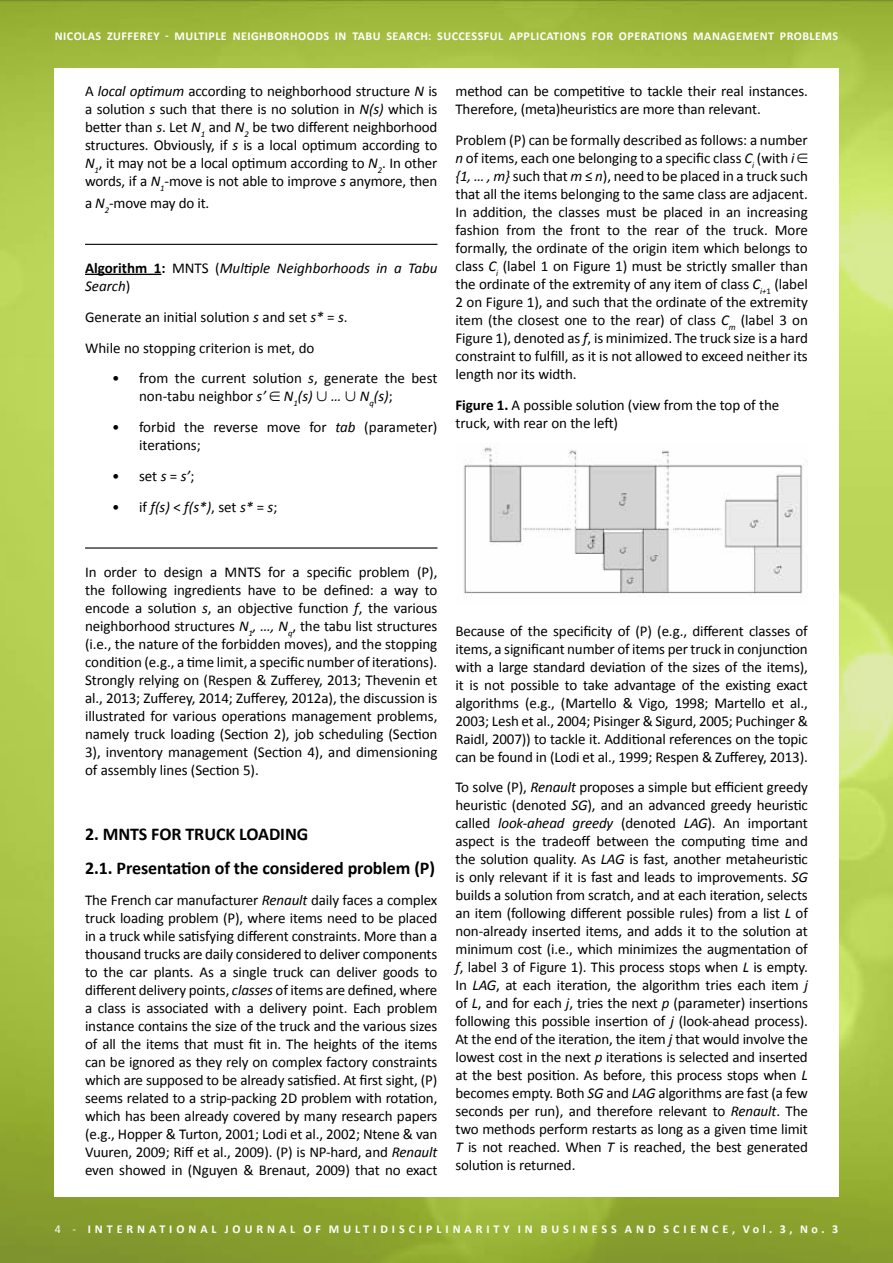
<style>
.page{position:relative;width:893px;height:1263px;background:#fff}
.page>*{position:absolute;margin:0;border:0;box-sizing:border-box;transform-origin:0 0}
.t1{font:700 18px/34.3px "Calibri";letter-spacing:-.005em;color:#000}
.t2{font:15px/18px "Calibri";letter-spacing:-.01em;color:#000;text-align:justify}
.t3{font:italic 15px/18px "Calibri";color:#000}
.t4{font:700 12px "Calibri";letter-spacing:.33em;color:#fff}
.t5{font:700 12px "Calibri";letter-spacing:.04em;color:#fff}
.s1{font-style:italic}
.s2{font-weight:700;font-style:normal}
.s3{font-style:normal}
.s4{font-weight:700}
.s5{font-weight:400}
</style>
<div class="page">
<img style="left:0;top:0;width:893px;height:1263px">
<div style="left:54px;top:68px;width:785px;height:1129px;background:#fff"></div>
<hr style="left:85px;top:244px;width:352px;height:1px;background:#000">
<hr style="left:85px;top:274px;width:76px;height:1px;background:#000">
<hr style="left:85px;top:547px;width:352px;height:2px;background:#000">
<img style="left:463px;top:447px;width:340px;height:148px">
<p class="t5" style="left:55px;top:28px;width:138px">NICOLAS ZUFFEREY - MULTIPLE</p>
<p class="t4" style="left:233px;top:28px;width:9px">NEIGHBORHOODS</p>
<p class="t4" style="left:335px;top:28px;width:26px">IN TABU</p>
<p class="t4" style="left:386px;top:28px;width:8px">SEARCH</p>
<p class="t4" style="left:428px;top:28px;width:17px">: SUCCESSFUL</p>
<p class="t4" style="left:509px;top:28px;width:8px">APPLICATIONS</p>
<p class="t4" style="left:592px;top:28px;width:8px">FOR</p>
<p class="t4" style="left:619px;top:28px;width:8px">OPERATIONS</p>
<p class="t4" style="left:693px;top:28px;width:9px">MANAGEMENT</p>
<p class="t4" style="left:780px;top:28px;width:9px">PROBLEMS</p>
<p class="t2" style="left:85px;top:82px;width:354px">A <span class="s1">local optimum</span> according to neighborhood structure <span class="s1">N</span> is a solution <span class="s1">s</span> such that there is no solution in <span class="s1">N(s)</span> which is better than <span class="s1">s</span>. Let <span class="s1">N</span><sub>1</sub> and <span class="s1">N</span><sub>2</sub> be two different neighborhood structures. Obviously, if <span class="s1">s</span> is a local optimum according to <span class="s1">N</span><sub>1</sub>, it may not be a local optimum according to <span class="s1">N</span><sub>2</sub>. In other words, if a <span class="s1">N</span><sub>1</sub>-move is not able to improve <span class="s1">s</span> anymore, then</p>
<p class="t2" style="left:85px;top:194px;width:126px">a <span class="s1">N</span><sub>2</sub>-move may do it.</p>
<p class="t3" style="left:85px;top:258px;width:354px"><span class="s2">ALGORITHM 1:</span> <span class="s3">MNTS (</span>Multiple Neighborhoods in a Tabu<br>Search<span class="s3">)</span></p>
<p class="t2" style="left:85px;top:301px;width:264px;line-height:30.8px">Generate an initial solution <span class="s1">s</span> and set <span class="s1">s*</span> = <span class="s1">s</span>.<br>While no stopping criterion is met, do</p>
<p class="t2" style="left:139px;top:369px;width:300px;text-indent:-27px">• from the current solution <span class="s1">s</span>, generate the best non-tabu neighbor <span class="s1">s’</span> ∈ <span class="s1">N</span><sub>1</sub><span class="s1">(s)</span> ∪ <span class="s1">…</span> ∪ <span class="s1">N</span><sub>q</sub><span class="s1">(s)</span>;</p>
<p class="t2" style="left:139px;top:418px;width:300px;text-indent:-27px">• forbid the reverse move for <span class="s1">tab</span> (parameter) iterations;</p>
<p class="t2" style="left:112px;top:467px;width:84px">• set <span class="s1">s</span> = <span class="s1">s’</span>;</p>
<p class="t3" style="left:112px;top:497px;width:167px"><span class="s3">• if</span> f(s) <span class="s3">&lt;</span> f(s*)<span class="s3">, set</span> s* <span class="s3">=</span> s<span class="s3">;</span></p>
<p class="t2" style="left:455px;top:82px;width:354px">method can be competitive to tackle their real instances.<br>Therefore, (meta)heuristics are more than relevant.</p>
<p class="t2" style="left:455px;top:131px;width:354px">Problem (P) can be formally described as follows: a number <span class="s1">n</span> of items, each one belonging to a specific class <span class="s1">C</span><sub>i</sub> (with <span class="s1">i</span> ∈ <span class="s1">{1, … , m}</span> such that <span class="s1">m</span> ≤ <span class="s1">n</span>), need to be placed in a truck such that all the items belonging to the same class are adjacent.<br>In addition, the classes must be placed in an increasing fashion from the front to the rear of the truck. More formally, the ordinate of the origin item which belongs to class <span class="s1">C</span><sub>i</sub> (label 1 on Figure 1) must be strictly smaller than the ordinate of the extremity of any item of class <span class="s1">C</span><sub>i+</sub><sub>1</sub> (label 2 on Figure 1), and such that the ordinate of the extremity item (the closest one to the rear) of class <span class="s1">C</span><sub>m</sub> (label 3 on Figure 1), denoted as <span class="s1">f</span>, is minimized. The truck size is a hard constraint to fulfill, as it is not allowed to exceed neither its length nor its width.</p>
<p class="t2" style="left:455px;top:396px;width:325px"><span class="s4">FIGURE 1.</span> A possible solution (view from the top of the truck, with rear on the left)</p>
<p class="t2" style="left:85px;top:563px;width:354px">In order to design a MNTS for a specific problem (P), the following ingredients have to be defined: a way to encode a solution <span class="s1">s</span>, an objective function <span class="s1">f</span>, the various neighborhood structures <span class="s1">N</span><sub>1</sub><span class="s1">, …, N</span><sub>q</sub>, the tabu list structures (i.e., the nature of the forbidden moves), and the stopping condition (e.g., a time limit, a specific number of iterations).<br>Strongly relying on (Respen &amp; Zufferey, 2013; Thevenin et al., 2013; Zufferey, 2014; Zufferey, 2012a), the discussion is illustrated for various operations management problems, namely truck loading (Section 2), job scheduling (Section 3), inventory management (Section 4), and dimensioning of assembly lines (Section 5).</p>
<p class="t1" style="left:85px;top:817px;width:351px;text-indent:100px">TRUCK LOADING<br>2.1. PRESENTATION OF THE CONSIDERED PROBLEM (P)</p>
<p class="t2" style="left:85px;top:891px;width:354px">The French car manufacturer <span class="s1">Renault</span> daily faces a complex truck loading problem (P), where items need to be placed in a truck while satisfying different constraints. More than a thousand trucks are daily considered to deliver components to the car plants. As a single truck can deliver goods to different delivery points, <span class="s1">classes</span> of items are defined, where a class is associated with a delivery point. Each problem instance contains the size of the truck and the various sizes of all the items that must fit in. The heights of the items can be ignored as they rely on complex factory constraints which are supposed to be already satisfied. At first sight, (P) seems related to a strip-packing 2D problem with rotation, which has been already covered by many research papers (e.g., Hopper &amp; Turton, 2001; Lodi et al., 2002; Ntene &amp; van Vuuren, 2009; Riff et al., 2009). (P) is NP-hard, and <span class="s1">Renault </span>even showed in (Nguyen &amp; Brenaut, 2009) that no exact</p>
<p class="t1" style="left:85px;top:817px;width:77px">2. MNTS FOR</p>
<p class="t2" style="left:455px;top:622px;width:354px">Because of the specificity of (P) (e.g., different classes of items, a significant number of items per truck in conjunction with a large standard deviation of the sizes of the items), it is not possible to take advantage of the existing exact algorithms (e.g., (Martello &amp; Vigo, 1998; Martello et al., 2003; Lesh et al., 2004; Pisinger &amp; Sigurd, 2005; Puchinger &amp; Raidl, 2007)) to tackle it. Additional references on the topic can be found in (Lodi et al., 1999; Respen &amp; Zufferey, 2013).</p>
<p class="t2" style="left:455px;top:778px;width:354px">To solve (P), <span class="s1">Renault</span> proposes a simple but efficient greedy heuristic (denoted <span class="s1">SG</span>), and an advanced greedy heuristic called <span class="s1">look-ahead greedy</span> (denoted <span class="s1">LAG</span>). An important aspect is the tradeoff between the computing time and the solution quality. As <span class="s1">LAG</span> is fast, another metaheuristic is only relevant if it is fast and leads to improvements. <span class="s1">SG </span>builds a solution from scratch, and at each iteration, selects an item (following different possible rules) from a list <span class="s1">L</span> of non-already inserted items, and adds it to the solution at minimum cost (i.e., which minimizes the augmentation of <span class="s1">f</span>, label 3 of Figure 1). This process stops when <span class="s1">L</span> is empty.<br>In <span class="s1">LAG</span>, at each iteration, the algorithm tries each item <span class="s1">j </span>of <span class="s1">L</span>, and for each <span class="s1">j</span>, tries the next <span class="s1">p</span> (parameter) insertions following this possible insertion of <span class="s1">j</span> (look-ahead process).<br>At the end of the iteration, the item <span class="s1">j</span> that would involve the lowest cost in the next <span class="s1">p</span> iterations is selected and inserted at the best position. As before, this process stops when <span class="s1">L </span>becomes empty. Both <span class="s1">SG</span> and <span class="s1">LAG</span> algorithms are fast (a few seconds per run), and therefore relevant to <span class="s1">Renault</span>. The two methods perform restarts as long as a given time limit <span class="s1">T</span> is not reached. When <span class="s1">T</span> is reached, the best generated solution is returned.</p>
<p class="t4" style="left:55px;top:1222px;width:328px"><span class="s5">4 -</span> IN TERN ATI ON AL JOU RN AL OF MU LTIDIS</p>
<p class="t4" style="left:409px;top:1222px;width:117px">CI PLIN ARI TY IN</p>
<p class="t4" style="left:541px;top:1222px;width:21px">B USIN</p>
<p class="t4" style="left:592px;top:1222px;width:18px">E SS</p>
<p class="t4" style="left:625px;top:1222px;width:22px">A ND</p>
<p class="t4" style="left:663px;top:1222px;width:176px">SCI EN CE, VOL. 3, NO. 3</p>
</div>
